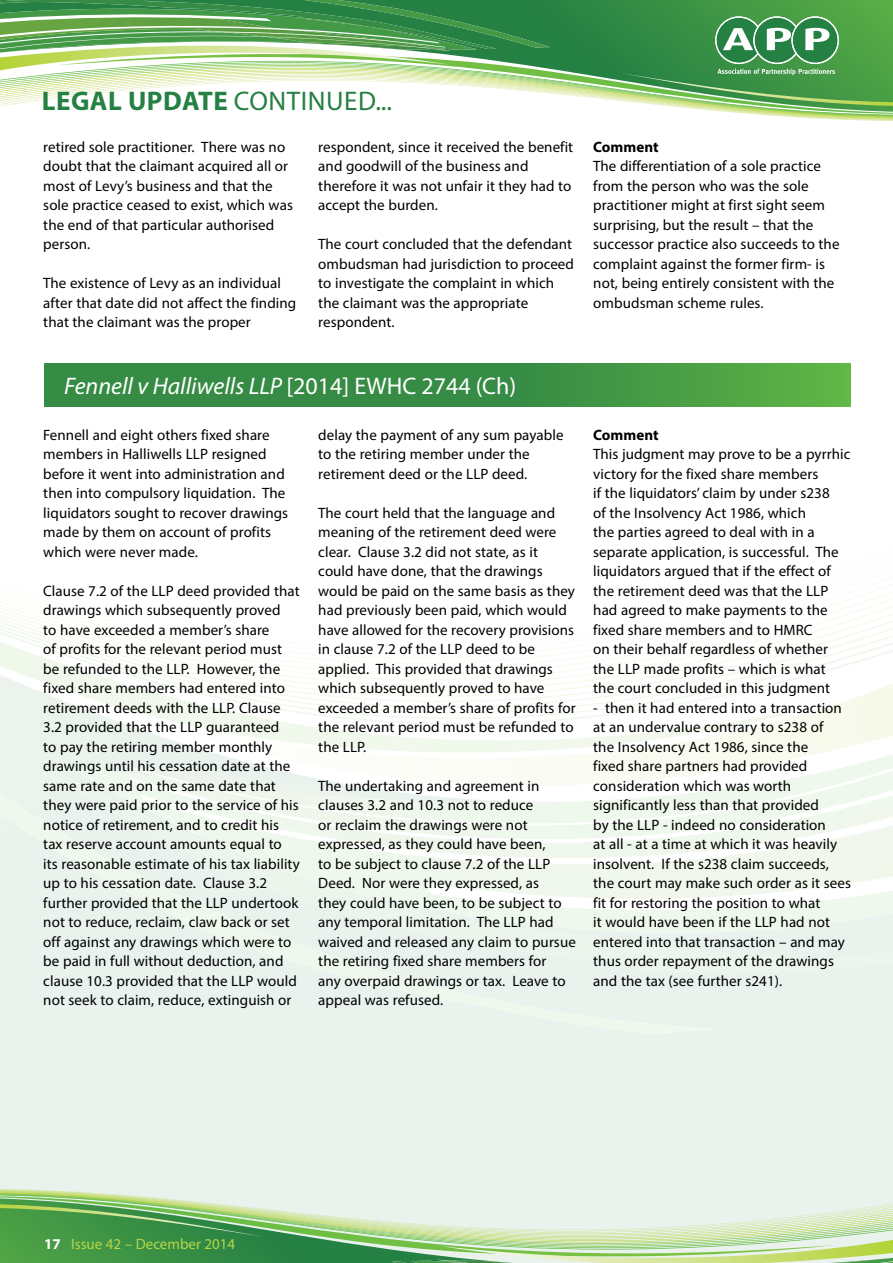
<style>
.page{position:relative;width:893px;height:1263px;background:#fff}
.page>*{position:absolute;margin:0;border:0;box-sizing:border-box;transform-origin:0 0}
.t1{font:700 27px "Myriad Pro";letter-spacing:.02em;color:#258043}
.t2{font:27px "Myriad Pro";color:#258043}
.t3{font:italic 24px "Myriad Pro";color:#fff}
.t4{font:15px/19.5px "Myriad Pro";letter-spacing:.005em;color:#000}
.t5{font:15px "Myriad Pro";color:#b9d548}
.t6{font:700 15px "Myriad Pro";color:#000}
.s1{font-weight:400}
.s2{font-style:normal}
.s3{font-weight:700;color:#fff}
</style>
<div class="page">
<div style="left:0;top:972px;width:893px;height:217px;background:#e9f2ec"></div>
<div style="left:0;top:792px;width:715px;height:242px;background:#e9f2ec"></div>
<svg style="left:122px;top:792px;width:771px;height:168px;background:#eef6ee"></svg>
<svg style="left:123px;top:792px;width:770px;height:41px;fill:#eff8ec"></svg>
<svg style="left:0;top:786px;width:893px;height:6px;fill:#eff8ec"></svg>
<svg style="left:0;top:780px;width:893px;height:6px"></svg>
<svg style="left:0;top:775px;width:893px;height:5px"></svg>
<svg style="left:0;top:769px;width:893px;height:6px"></svg>
<svg style="left:0;top:764px;width:893px;height:5px;fill:#fafbf2"></svg>
<svg style="left:0;top:759px;width:893px;height:5px;fill:#fafcf2"></svg>
<svg style="left:0;top:754px;width:893px;height:5px;fill:#fafcf3"></svg>
<svg style="left:0;top:748px;width:841px;height:6px"></svg>
<svg style="left:0;top:742px;width:866px;height:6px;fill:#f2f8ec"></svg>
<svg style="left:0;top:737px;width:887px;height:5px;fill:#f3f9ec"></svg>
<svg style="left:0;top:731px;width:893px;height:6px"></svg>
<svg style="left:0;top:726px;width:893px;height:5px"></svg>
<svg style="left:0;top:720px;width:893px;height:6px"></svg>
<svg style="left:0;top:714px;width:893px;height:6px"></svg>
<svg style="left:0;top:555px;width:893px;height:159px"></svg>
<svg style="left:0;top:1189px;width:893px;height:74px;background:#add1a5"></svg>
<svg style="left:0;top:0;width:893px;height:121px"></svg>
<svg style="left:44px;top:364px;width:806px;height:43px;background:#3e9444"></svg>
<h1 class="t1" style="left:42px;top:83px;width:243px">Legal Update <span class="s1">Continued</span></h1>
<h1 class="t2" style="left:375px;top:84px;width:18px">...</h1>
<p class="t4" style="left:43px;top:137px;width:251px">retired sole practitioner. There was no doubt that the claimant acquired all or most of Levy’s business and that the sole practice ceased to exist, which was the end of that particular authorised person.</p>
<p class="t4" style="left:43px;top:273px;width:255px">The existence of Levy as an individual after that date did not affect the finding that the claimant was the proper</p>
<p class="t4" style="left:318px;top:137px;width:256px">respondent, since it received the benefit and goodwill of the business and therefore it was not unfair it they had to accept the burden.</p>
<p class="t4" style="left:318px;top:234px;width:257px">The court concluded that the defendant ombudsman had jurisdiction to proceed to investigate the complaint in which the claimant was the appropriate respondent.</p>
<p class="t6" style="left:593px;top:137px;width:67px">Comment</p>
<p class="t4" style="left:593px;top:156px;width:248px">The differentiation of a sole practice from the person who was the sole practitioner might at first sight seem surprising, but the result – that the successor practice also succeeds to the complaint against the former firm- is not, being entirely consistent with the ombudsman scheme rules.</p>
<h2 class="t3" style="left:64px;top:371px;width:454px">Fennell v Halliwells LLP <span class="s2">[2014] EWHC 2744 (Ch)</span></h2>
<p class="t4" style="left:43px;top:425px;width:247px">Fennell and eight others fixed share members in Halliwells LLP resigned before it went into administration and then into compulsory liquidation. The liquidators sought to recover drawings made by them on account of profits which were never made.</p>
<p class="t4" style="left:43px;top:581px;width:258px">Clause 7.2 of the LLP deed provided that drawings which subsequently proved<br>to have exceeded a member’s share<br>of profits for the relevant period must be refunded to the LLP. However, the fixed share members had entered into retirement deeds with the LLP. Clause 3.2 provided that the LLP guaranteed<br>to pay the retiring member monthly drawings until his cessation date at the same rate and on the same date that they were paid prior to the service of his notice of retirement, and to credit his tax reserve account amounts equal to its reasonable estimate of his tax liability up to his cessation date. Clause 3.2 further provided that the LLP undertook not to reduce, reclaim, claw back or set off against any drawings which were to be paid in full without deduction, and clause 10.3 provided that the LLP would not seek to claim, reduce, extinguish or</p>
<p class="t4" style="left:318px;top:425px;width:247px">delay the payment of any sum payable to the retiring member under the retirement deed or the LLP deed.</p>
<p class="t4" style="left:318px;top:503px;width:259px">The court held that the language and meaning of the retirement deed were clear. Clause 3.2 did not state, as it could have done, that the drawings would be paid on the same basis as they had previously been paid, which would have allowed for the recovery provisions in clause 7.2 of the LLP deed to be applied. This provided that drawings which subsequently proved to have exceeded a member’s share of profits for the relevant period must be refunded to the LLP.</p>
<p class="t4" style="left:318px;top:776px;width:259px">The undertaking and agreement in clauses 3.2 and 10.3 not to reduce<br>or reclaim the drawings were not expressed, as they could have been,<br>to be subject to clause 7.2 of the LLP Deed. Nor were they expressed, as<br>they could have been, to be subject to any temporal limitation. The LLP had waived and released any claim to pursue the retiring fixed share members for<br>any overpaid drawings or tax. Leave to appeal was refused.</p>
<p class="t6" style="left:593px;top:425px;width:67px">Comment</p>
<p class="t4" style="left:593px;top:444px;width:259px">This judgment may prove to be a pyrrhic victory for the fixed share members<br>if the liquidators’ claim by under s238<br>of the Insolvency Act 1986, which<br>the parties agreed to deal with in a separate application, is successful. The liquidators argued that if the effect of the retirement deed was that the LLP had agreed to make payments to the fixed share members and to HMRC<br>on their behalf regardless of whether the LLP made profits – which is what<br>the court concluded in this judgment</p>
<p class="t4" style="left:593px;top:698px;width:259px">- then it had entered into a transaction at an undervalue contrary to s238 of<br>the Insolvency Act 1986, since the<br>fixed share partners had provided consideration which was worth significantly less than that provided<br>by the LLP - indeed no consideration<br>at all - at a time at which it was heavily insolvent. If the s238 claim succeeds, the court may make such order as it sees fit for restoring the position to what<br>it would have been if the LLP had not entered into that transaction – and may thus order repayment of the drawings and the tax (see further s241).</p>
<p class="t5" style="left:44px;top:1235px;width:193px"><span class="s3">17</span> Issue 42 – December 2014</p>
</div>
